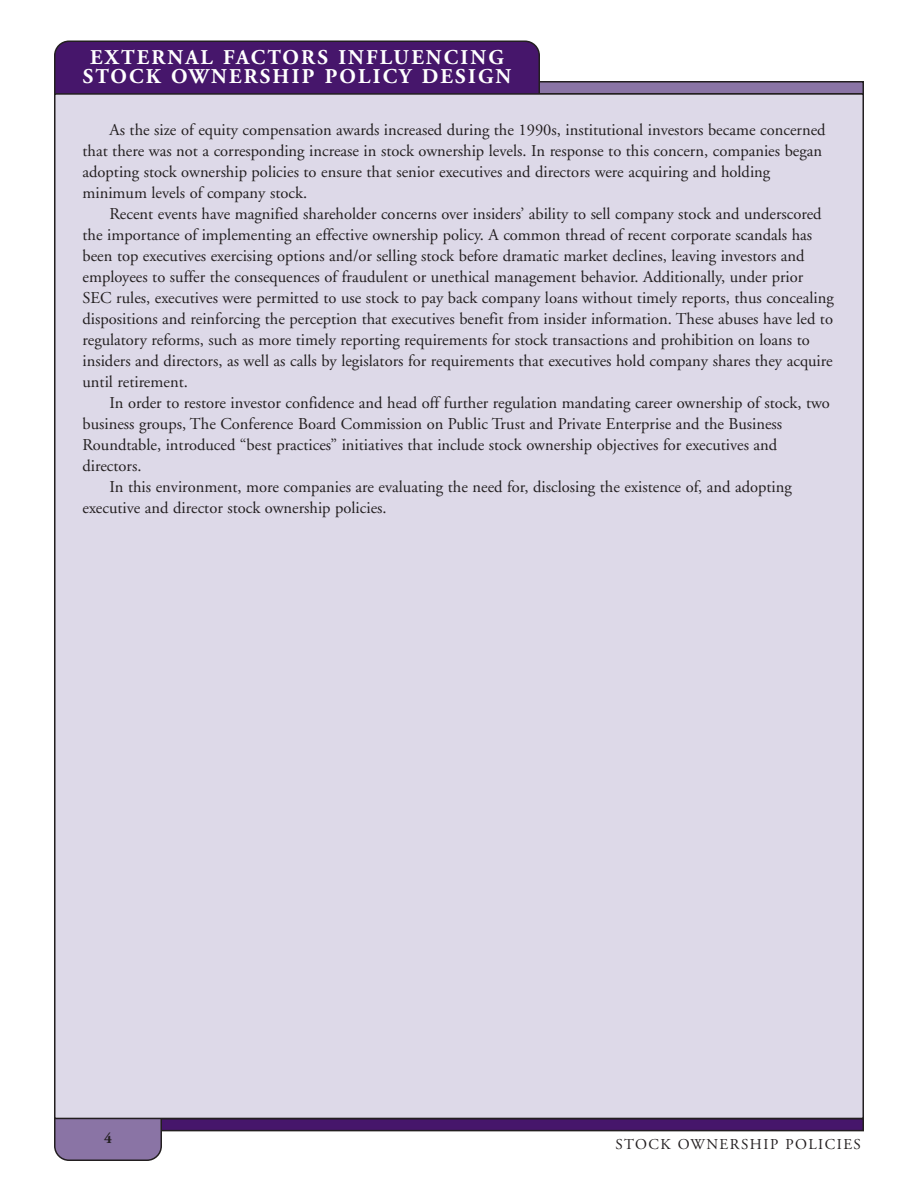
<style>
.page{position:relative;width:918px;height:1188px;background:#fff}
.page>*{position:absolute;margin:0;border:0;box-sizing:border-box;transform-origin:0 0}
.t1{font:700 21px/19.5px "Adobe Garamond";letter-spacing:.105em;color:#fff;text-align:center}
.t2{font:16.5px/21px "Adobe Garamond";color:#231f20}
.t3{font:15px "Adobe Garamond";letter-spacing:.1em;color:#231f20}
.t4{font:700 15px "Adobe Garamond";color:#231f20}
</style>
<div class="page">
<div style="left:55px;top:82px;width:808px;height:12px;background:#8a74a5"></div>
<div style="left:54px;top:81px;width:810px;height:13px;border:2px solid #231f20"></div>
<div style="left:54px;top:40px;width:486px;height:53px;background:#46166b"></div>
<div style="left:55px;top:1119px;width:808px;height:12px;background:#46166b"></div>
<div style="left:54px;top:1118px;width:810px;height:13px;border:2px solid #231f20"></div>
<svg style="left:54px;top:1119px;width:108px;height:42px;background:#85719e"></svg>
<div style="left:55px;top:94px;width:808px;height:1024px;background:#ddd9e8"></div>
<p class="t1" style="left:83px;top:50px;width:430px">EXTERNAL FACTORS INFLUENCING<br>STOCK OWNERSHIP POLICY DESIGN</p>
<p class="t2" style="left:82px;top:121px;width:745px;text-indent:27px">As the size of equity compensation awards increased during the 1990s, institutional investors became concerned that there was not a corresponding increase in stock ownership levels. In response to this concern, companies began adopting stock ownership policies to ensure that senior executives and directors were acquiring and holding minimum levels of company stock.</p>
<p class="t2" style="left:82px;top:205px;width:753px;text-indent:27px">Recent events have magnified shareholder concerns over insiders’ ability to sell company stock and underscored the importance of implementing an effective ownership policy. A common thread of recent corporate scandals has been top executives exercising options and/or selling stock before dramatic market declines, leaving investors and employees to suffer the consequences of fraudulent or unethical management behavior. Additionally, under prior SEC rules, executives were permitted to use stock to pay back company loans without timely reports, thus concealing dispositions and reinforcing the perception that executives benefit from insider information. These abuses have led to regulatory reforms, such as more timely reporting requirements for stock transactions and prohibition on loans to insiders and directors, as well as calls by legislators for requirements that executives hold company shares they acquire until retirement.</p>
<p class="t2" style="left:110px;top:394px;width:722px">In order to restore investor confidence and head off further regulation mandating career ownership of stock, two</p>
<p class="t2" style="left:82px;top:415px;width:701px">business groups, The Conference Board Commission on Public Trust and Private Enterprise and the Business</p>
<p class="t2" style="left:82px;top:436px;width:696px">Roundtable, introduced “best practices” initiatives that include stock ownership objectives for executives and</p>
<p class="t2" style="left:82px;top:457px;width:61px">directors.</p>
<p class="t2" style="left:110px;top:478px;width:684px">In this environment, more companies are evaluating the need for, disclosing the existence of, and adopting</p>
<p class="t2" style="left:82px;top:499px;width:306px">executive and director stock ownership policies.</p>
<p class="t4" style="left:104px;top:1133px;width:9px">4</p>
<p class="t3" style="left:615px;top:1138px;width:247px">STOCK OWNERSHIP POLICIES</p>
</div>
